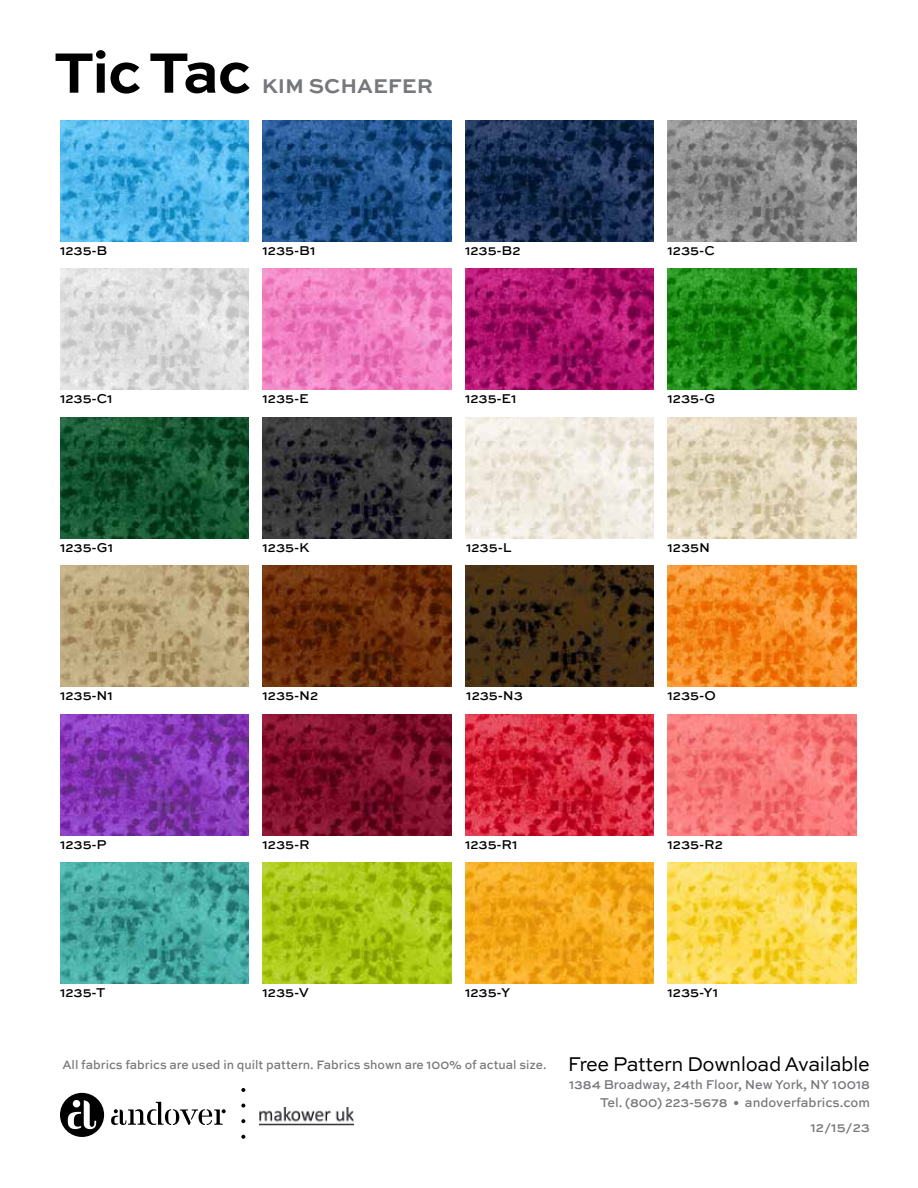
<style>
.page{position:relative;width:918px;height:1188px;background:#fff}
.page>*{position:absolute;margin:0;border:0;box-sizing:border-box;transform-origin:0 0}
.t1{font:700 60px "Sweet Sans";letter-spacing:-.03em;color:#000}
.t2{font:700 21px "Sweet Sans";color:#77787b}
.t3{font:500 13.5px "Sweet Sans Pro";color:#000}
.t4{font:500 13.5px/18px "Sweet Sans";color:#77787b;text-align:right;scale:.95 1}
.t5{font:500 13.5px "Sweet Sans Pro";color:#77787b}
.t6{font:500 12.9px "Sweet Sans";color:#77787b;scale:.95 1}
.s1{font-weight:400;font-size:21px;color:#000}
</style>
<div class="page">
<img style="left:60px;top:714px;width:189px;height:122px">
<img style="left:262px;top:714px;width:190px;height:122px">
<img style="left:465px;top:714px;width:189px;height:122px">
<img style="left:668px;top:714px;width:188px;height:122px">
<img style="left:60px;top:120px;width:189px;height:122px">
<img style="left:262px;top:120px;width:190px;height:122px">
<img style="left:465px;top:120px;width:189px;height:122px">
<img style="left:668px;top:120px;width:188px;height:122px">
<svg style="left:241px;top:1135px;width:4px;height:4px"></svg>
<svg style="left:241px;top:1119px;width:4px;height:4px"></svg>
<svg style="left:241px;top:1104px;width:4px;height:4px"></svg>
<svg style="left:241px;top:1088px;width:4px;height:4px"></svg>
<svg style="left:111px;top:1102px;width:115px;height:23px"></svg>
<img style="left:259px;top:1107px;width:94px;height:18px">
<div style="left:60px;top:1093px;width:44px;height:44px;background:#000;border-radius:50%"></div>
<svg style="left:68px;top:1100px;width:28px;height:29px"></svg>
<div style="left:73px;top:1100px;width:7px;height:7px;background:#fff;border-radius:50%"></div>
<img style="left:60px;top:268px;width:189px;height:122px">
<img style="left:262px;top:268px;width:190px;height:122px">
<img style="left:465px;top:268px;width:189px;height:122px">
<img style="left:668px;top:268px;width:188px;height:122px">
<img style="left:60px;top:417px;width:189px;height:121px">
<img style="left:262px;top:417px;width:190px;height:121px">
<img style="left:465px;top:417px;width:189px;height:121px">
<img style="left:668px;top:417px;width:188px;height:121px">
<img style="left:60px;top:566px;width:189px;height:121px">
<img style="left:262px;top:566px;width:190px;height:121px">
<img style="left:465px;top:566px;width:189px;height:121px">
<img style="left:668px;top:566px;width:188px;height:121px">
<img style="left:60px;top:862px;width:189px;height:122px">
<img style="left:262px;top:862px;width:190px;height:122px">
<img style="left:465px;top:862px;width:189px;height:122px">
<img style="left:668px;top:862px;width:188px;height:122px">
<h1 class="t1" style="left:54px;top:38px;width:199px">Tic Tac</h1>
<h2 class="t2" style="left:262px;top:74px;width:173px">KIM SCHAEFER</h2>
<p class="t3" style="left:60px;top:240px;width:49px">1235-B</p>
<p class="t3" style="left:263px;top:240px;width:55px">1235-B1</p>
<p class="t3" style="left:465px;top:240px;width:57px">1235-B2</p>
<p class="t3" style="left:668px;top:240px;width:49px">1235-C</p>
<p class="t3" style="left:60px;top:389px;width:54px">1235-C1</p>
<p class="t3" style="left:263px;top:389px;width:48px">1235-E</p>
<p class="t3" style="left:465px;top:389px;width:53px">1235-E1</p>
<p class="t3" style="left:668px;top:389px;width:49px">1235-G</p>
<p class="t3" style="left:60px;top:537px;width:55px">1235-G1</p>
<p class="t3" style="left:263px;top:537px;width:48px">1235-K</p>
<p class="t3" style="left:466px;top:537px;width:47px">1235-L</p>
<p class="t3" style="left:668px;top:537px;width:44px">1235N</p>
<p class="t3" style="left:60px;top:686px;width:54px">1235-N1</p>
<p class="t3" style="left:263px;top:686px;width:57px">1235-N2</p>
<p class="t3" style="left:466px;top:686px;width:58px">1235-N3</p>
<p class="t3" style="left:668px;top:686px;width:50px">1235-O</p>
<p class="t3" style="left:60px;top:834px;width:48px">1235-P</p>
<p class="t3" style="left:263px;top:834px;width:49px">1235-R</p>
<p class="t3" style="left:465px;top:834px;width:54px">1235-R1</p>
<p class="t3" style="left:668px;top:834px;width:57px">1235-R2</p>
<p class="t3" style="left:60px;top:983px;width:47px">1235-T</p>
<p class="t3" style="left:263px;top:983px;width:48px">1235-V</p>
<p class="t3" style="left:465px;top:983px;width:47px">1235-Y</p>
<p class="t3" style="left:668px;top:983px;width:52px">1235-Y1</p>
<p class="t6" style="left:62px;top:1058px;width:852px">All fabrics fabrics are used in quilt pattern. Fabrics shown are 100% of actual size. <span class="s1">Free Pattern Download Available</span></p>
<p class="t4" style="left:569px;top:1076px;width:318px">1384 Broadway, 24th Floor, New York, NY 10018<br>Tel. (800) 223-5678 • andoverfabrics.com</p>
<p class="t5" style="left:811px;top:1117px;width:61px">12/15/23</p>
</div>
